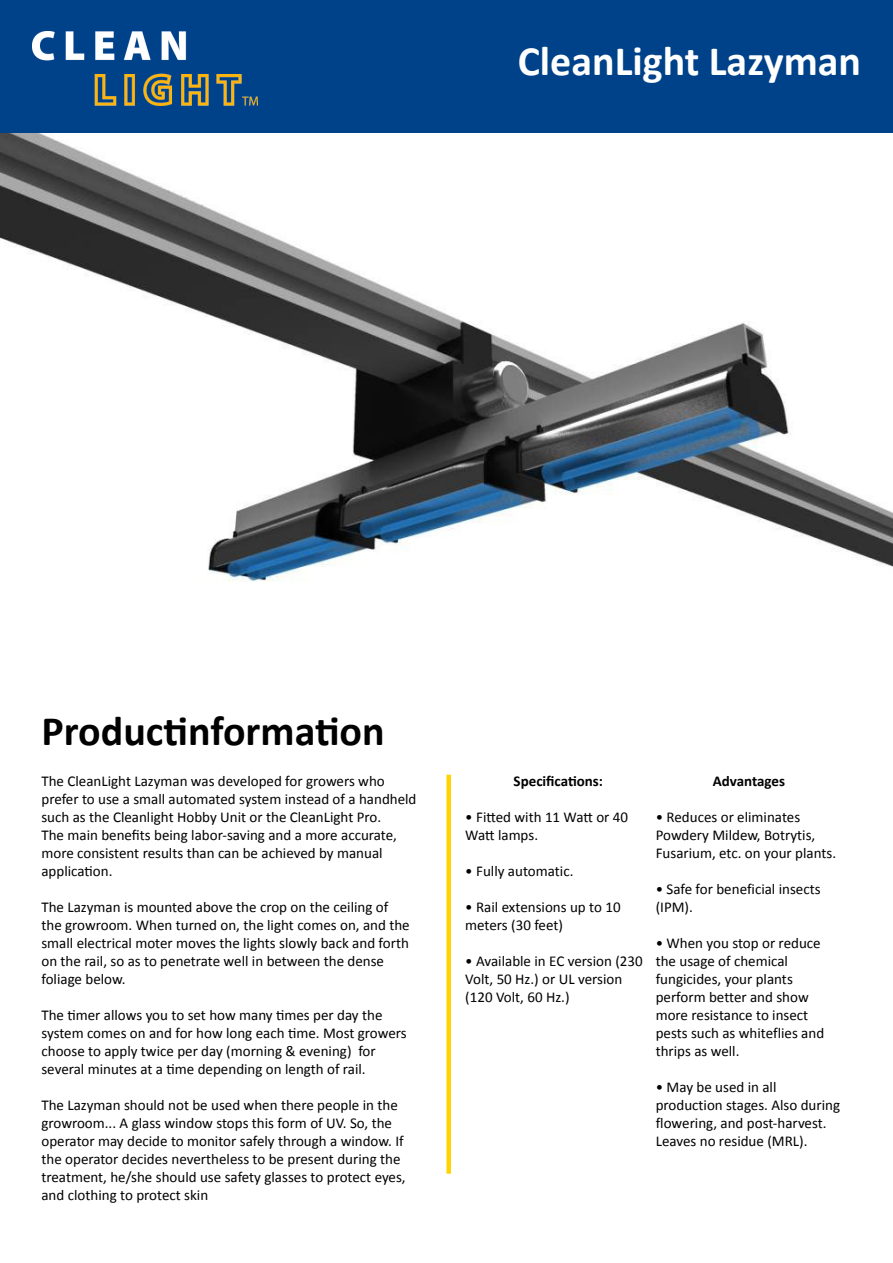
<style>
.page{position:relative;width:893px;height:1263px;background:#fff}
.page>*{position:absolute;margin:0;border:0;box-sizing:border-box;transform-origin:0 0}
.t1{font:700 42px "Calibri";color:#000}
.t2{font:700 42px "Calibri";color:#fff}
.t3{font:15px/18px "Calibri";color:#000}
.t4{font:700 15px "Calibri";color:#000}
</style>
<div class="page">
<img style="left:0;top:133px;width:893px;height:449px">
<div style="left:446px;top:775px;width:5px;height:399px;background:#ffd300"></div>
<div style="left:0;top:0;width:893px;height:133px;background:#004289"></div>
<img style="left:33px;top:32px;width:224px;height:73px">
<h1 class="t2" style="left:518px;top:35px;width:345px">CleanLight Lazyman</h1>
<h1 class="t1" style="left:41px;top:705px;width:345px">Productinformation</h1>
<p class="t3" style="left:41px;top:771px;width:377px">The CleanLight Lazyman was developed for growers who prefer to use a small automated system instead of a handheld such as the Cleanlight Hobby Unit or the CleanLight Pro.<br>The main benefits being labor-saving and a more accurate, more consistent results than can be achieved by manual application.</p>
<p class="t3" style="left:41px;top:897px;width:370px">The Lazyman is mounted above the crop on the ceiling of the growroom. When turned on, the light comes on, and the small electrical moter moves the lights slowly back and forth on the rail, so as to penetrate well in between the dense foliage below.</p>
<p class="t3" style="left:41px;top:1005px;width:367px">The timer allows you to set how many times per day the system comes on and for how long each time. Most growers choose to apply twice per day (morning &amp; evening) for several minutes at a time depending on length of rail.</p>
<p class="t3" style="left:41px;top:1095px;width:366px">The Lazyman should not be used when there people in the growroom... A glass window stops this form of UV. So, the operator may decide to monitor safely through a window. If the operator decides nevertheless to be present during the treatment, he/she should use safety glasses to protect eyes, and clothing to protect skin</p>
<p class="t4" style="left:514px;top:772px;width:91px">Specifications:</p>
<p class="t3" style="left:465px;top:807px;width:164px">• Fitted with 11 Watt or 40<br>Watt lamps.</p>
<p class="t3" style="left:465px;top:861px;width:110px">• Fully automatic.</p>
<p class="t3" style="left:465px;top:897px;width:157px">• Rail extensions up to 10 meters (30 feet)</p>
<p class="t3" style="left:465px;top:951px;width:179px">• Available in EC version (230<br>Volt, 50 Hz.) or UL version (120 Volt, 60 Hz.)</p>
<p class="t4" style="left:713px;top:772px;width:74px">Advantages</p>
<p class="t3" style="left:656px;top:807px;width:182px">• Reduces or eliminates<br>Powdery Mildew, Botrytis,<br>Fusarium, etc. on your plants.</p>
<p class="t3" style="left:656px;top:879px;width:166px">• Safe for beneficial insects (IPM).</p>
<p class="t3" style="left:656px;top:933px;width:170px">• When you stop or reduce the usage of chemical fungicides, your plants perform better and show more resistance to insect pests such as whiteflies and thrips as well.</p>
<p class="t3" style="left:656px;top:1077px;width:186px">• May be used in all production stages. Also during flowering, and post-harvest.<br>Leaves no residue (MRL).</p>
</div>
